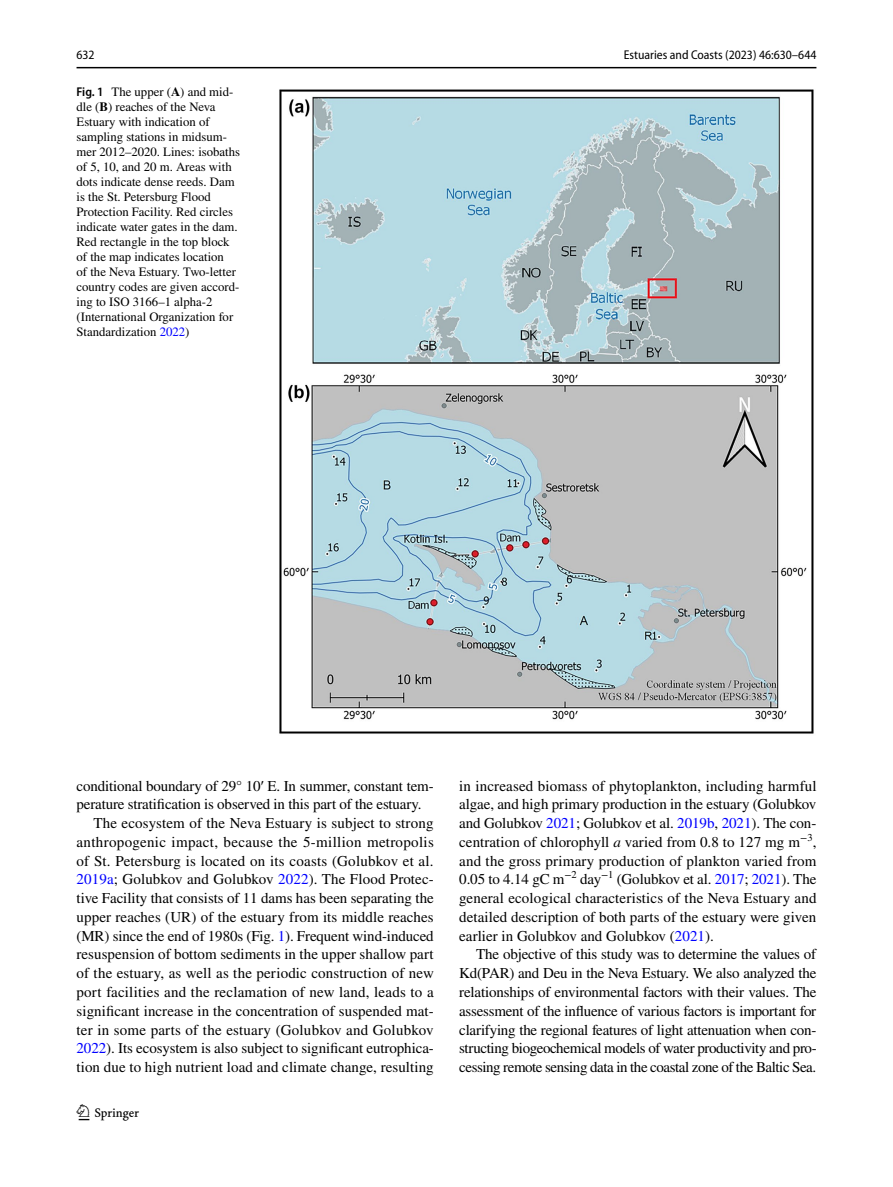
<style>
.page{position:relative;width:893px;height:1187px;background:#fff}
.page>*{position:absolute;margin:0;border:0;box-sizing:border-box;transform-origin:0 0}
.t1{font:22.5px "Springnew Regular 3";color:#000}
.t2{font:15px/18.8px "STIX";letter-spacing:.005em;color:#000;text-align:justify}
.t3{font:12.75px/15px "STIX";color:#000}
.t4{font:semi-condensed 12.75px "Myriad Pro";color:#000}
.s1{font-family:"Myriad Pro";font-weight:600;font-stretch:semi-condensed}
.s2{font-weight:700}
.s3{color:#00f}
.s4{font-family:"Times New Roman"}
.s5{font-style:italic}
</style>
<div class="page">
<hr style="left:77px;top:67px;width:739px;height:1px;background:#000">
<img style="left:279px;top:89px;width:535px;height:645px">
<p class="t4" style="left:77px;top:48px;width:20px">632</p>
<p class="t4" style="left:624px;top:48px;width:194px">Estuaries and Coasts (2023) 46:630–644</p>
<p class="t3" style="left:77px;top:85px;width:165px"><span class="s1">Fig. 1</span> The upper (<span class="s2">A</span>) and mid&shy;dle (<span class="s2">B</span>) reaches of the Neva<br>Estuary with indication of sampling stations in midsum&shy;mer 2012–2020. Lines: isobaths of 5, 10, and 20 m. Areas with dots indicate dense reeds. Dam is the St. Petersburg Flood<br>Protection Facility. Red circles indicate water gates in the dam.<br>Red rectangle in the top block of the map indicates location<br>of the Neva Estuary. Two-letter country codes are given accord&shy;ing to ISO 3166–1 alpha-2 (International Organization for<br>Standardization <span class="s3">2022</span>)</p>
<p class="t2" style="left:77px;top:777px;width:359px">conditional boundary of 29° 10<span class="s4">′</span> E. In summer, constant tem-</p>
<p class="t2" style="left:77px;top:796px;width:347px">perature stratification is observed in this part of the estuary.</p>
<p class="t2" style="left:94px;top:814px;width:341px">The ecosystem of the Neva Estuary is subject to strong</p>
<p class="t2" style="left:77px;top:833px;width:359px">anthropogenic impact, because the 5-million metropolis</p>
<p class="t2" style="left:77px;top:852px;width:359px">of St. Petersburg is located on its coasts (Golubkov et al.</p>
<p class="t2" style="left:77px;top:871px;width:359px"><span class="s3">2019a</span>; Golubkov and Golubkov <span class="s3">2022</span>). The Flood Protec-</p>
<p class="t2" style="left:77px;top:889px;width:359px">tive Facility that consists of 11 dams has been separating the</p>
<p class="t2" style="left:77px;top:908px;width:359px">upper reaches (UR) of the estuary from its middle reaches</p>
<p class="t2" style="left:77px;top:927px;width:359px">(MR) since the end of 1980s (Fig. <span class="s3">1</span>). Frequent wind-induced</p>
<p class="t2" style="left:77px;top:946px;width:359px">resuspension of bottom sediments in the upper shallow part</p>
<p class="t2" style="left:77px;top:964px;width:359px">of the estuary, as well as the periodic construction of new</p>
<p class="t2" style="left:77px;top:983px;width:359px">port facilities and the reclamation of new land, leads to a</p>
<p class="t2" style="left:77px;top:1002px;width:359px">significant increase in the concentration of suspended mat-</p>
<p class="t2" style="left:77px;top:1021px;width:359px">ter in some parts of the estuary (Golubkov and Golubkov</p>
<p class="t2" style="left:77px;top:1039px;width:359px"><span class="s3">2022</span>). Its ecosystem is also subject to significant eutrophica-</p>
<p class="t2" style="left:77px;top:1058px;width:359px">tion due to high nutrient load and climate change, resulting</p>
<h1 class="t1" style="left:79px;top:1104px;width:62px">1 3</h1>
<p class="t2" style="left:459px;top:777px;width:359px">in increased biomass of phytoplankton, including harmful algae, and high primary production in the estuary (Golubkov and Golubkov <span class="s3">2021</span>; Golubkov et al. <span class="s3">2019b</span>, <span class="s3">2021</span>). The con&shy;centration of chlorophyll <span class="s5">a</span> varied from 0.8 to 127 mg m<sup>−3</sup>, and the gross primary production of plankton varied from 0.05 to 4.14 gC m<sup>−2</sup> day<sup>−1</sup> (Golubkov et al. <span class="s3">2017</span>; <span class="s3">2021</span>). The general ecological characteristics of the Neva Estuary and detailed description of both parts of the estuary were given earlier in Golubkov and Golubkov (<span class="s3">2021</span>).</p>
<p class="t2" style="left:459px;top:946px;width:359px;text-indent:17px">The objective of this study was to determine the values of Kd(PAR) and Deu in the Neva Estuary. We also analyzed the relationships of environmental factors with their values. The assessment of the influence of various factors is important for clarifying the regional features of light attenuation when con&shy;structing biogeochemical models of water productivity and pro&shy;cessing remote sensing data in the coastal zone of the Baltic Sea.</p>
</div>
